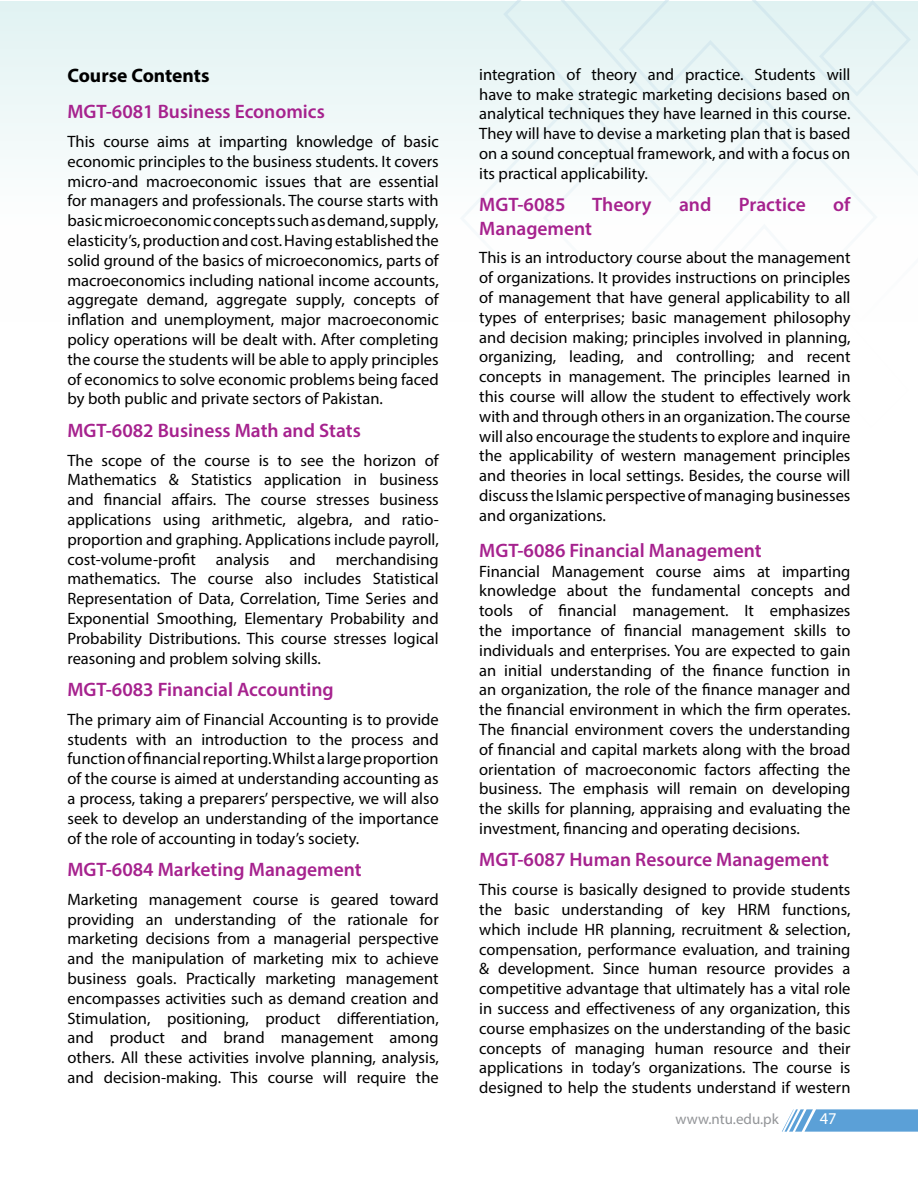
<style>
.page{position:relative;width:918px;height:1188px;background:#fff}
.page>*{position:absolute;margin:0;border:0;box-sizing:border-box;transform-origin:0 0}
.t1{font:600 19.5px "Myriad Pro";color:#a6228e}
.t2{font:700 19.5px "Myriad Pro";color:#000}
.t3{font:16.5px/19.8px "Myriad Pro";color:#000;text-align:justify}
.t4{font:16.5px "Myriad Pro";color:#fff}
.t5{font:15px "Myriad Pro";color:#939598}
</style>
<div class="page">
<div style="left:0;top:1px;width:917px;height:320px;background:linear-gradient(to bottom,#e3f3f3,#fff)"></div>
<svg style="left:458px;top:1px;width:460px;height:320px"></svg>
<svg style="left:494px;top:0;width:419px;height:321px"></svg>
<svg style="left:501px;top:0;width:208px;height:205px"></svg>
<svg style="left:725px;top:222px;width:188px;height:99px"></svg>
<svg style="left:782px;top:1109px;width:136px;height:23px;background:#72addc"></svg>
<p class="t2" style="left:68px;top:63px;width:144px">Course Contents</p>
<p class="t1" style="left:68px;top:99px;width:259px">MGT-6081 Business Economics</p>
<p class="t3" style="left:68px;top:131px;width:373px">This course aims at imparting knowledge of basic economic principles to the business students. It covers micro-and macroeconomic issues that are essential for managers and professionals. The course starts with basic microeconomic concepts such as demand, supply, elasticity’s, production and cost. Having established the solid ground of the basics of microeconomics, parts of macroeconomics including national income accounts, aggregate demand, aggregate supply, concepts of inflation and unemployment, major macroeconomic policy operations will be dealt with. After completing the course the students will be able to apply principles of economics to solve economic problems being faced by both public and private sectors of Pakistan.</p>
<p class="t1" style="left:68px;top:418px;width:295px">MGT-6082 Business Math and Stats</p>
<p class="t3" style="left:68px;top:450px;width:373px">The scope of the course is to see the horizon of Mathematics &amp; Statistics application in business and financial affairs. The course stresses business applications using arithmetic, algebra, and ratio&shy;proportion and graphing. Applications include payroll, cost-volume-profit analysis and merchandising mathematics. The course also includes Statistical Representation of Data, Correlation, Time Series and Exponential Smoothing, Elementary Probability and Probability Distributions. This course stresses logical reasoning and problem solving skills.</p>
<p class="t1" style="left:68px;top:677px;width:268px">MGT-6083 Financial Accounting</p>
<p class="t3" style="left:68px;top:709px;width:373px">The primary aim of Financial Accounting is to provide students with an introduction to the process and function of financial reporting. Whilst a large proportion of the course is aimed at understanding accounting as a process, taking a preparers’ perspective, we will also seek to develop an understanding of the importance of the role of accounting in today’s society.</p>
<p class="t1" style="left:68px;top:857px;width:296px">MGT-6084 Marketing Management</p>
<p class="t3" style="left:68px;top:889px;width:373px">Marketing management course is geared toward providing an understanding of the rationale for marketing decisions from a managerial perspective and the manipulation of marketing mix to achieve business goals. Practically marketing management encompasses activities such as demand creation and Stimulation, positioning, product differentiation, and product and brand management among others. All these activities involve planning, analysis, and decision-making. This course will require the</p>
<p class="t3" style="left:479px;top:64px;width:373px">integration of theory and practice. Students will have to make strategic marketing decisions based on analytical techniques they have learned in this course.<br>They will have to devise a marketing plan that is based on a sound conceptual framework, and with a focus on its practical applicability.</p>
<p class="t1" style="left:479px;top:192px;width:88px">MGT-6085</p>
<p class="t1" style="left:592px;top:192px;width:61px">Theory</p>
<p class="t1" style="left:679px;top:192px;width:34px">and</p>
<p class="t1" style="left:739px;top:192px;width:68px">Practice</p>
<p class="t1" style="left:833px;top:192px;width:19px">of</p>
<p class="t1" style="left:479px;top:216px;width:114px">Management</p>
<p class="t3" style="left:479px;top:248px;width:373px">This is an introductory course about the management of organizations. It provides instructions on principles of management that have general applicability to all types of enterprises; basic management philosophy and decision making; principles involved in planning, organizing, leading, and controlling; and recent concepts in management. The principles learned in this course will allow the student to effectively work with and through others in an organization. The course will also encourage the students to explore and inquire the applicability of western management principles and theories in local settings. Besides, the course will discuss the Islamic perspective of managing businesses and organizations.</p>
<p class="t1" style="left:479px;top:538px;width:284px">MGT-6086 Financial Management</p>
<p class="t3" style="left:479px;top:561px;width:373px">Financial Management course aims at imparting knowledge about the fundamental concepts and tools of financial management. It emphasizes the importance of financial management skills to individuals and enterprises. You are expected to gain an initial understanding of the finance function in an organization, the role of the finance manager and the financial environment in which the firm operates.<br>The financial environment covers the understanding of financial and capital markets along with the broad orientation of macroeconomic factors affecting the business. The emphasis will remain on developing the skills for planning, appraising and evaluating the investment, financing and operating decisions.</p>
<p class="t1" style="left:479px;top:848px;width:351px">MGT-6087 Human Resource Management</p>
<p class="t3" style="left:479px;top:880px;width:373px">This course is basically designed to provide students the basic understanding of key HRM functions, which include HR planning, recruitment &amp; selection, compensation, performance evaluation, and training &amp; development. Since human resource provides a competitive advantage that ultimately has a vital role in success and effectiveness of any organization, this course emphasizes on the understanding of the basic concepts of managing human resource and their applications in today’s organizations. The course is designed to help the students understand if western</p>
<p class="t5" style="left:676px;top:1110px;width:105px">www.ntu.edu.pk</p>
<p class="t4" style="left:820px;top:1108px;width:18px">47</p>
</div>
